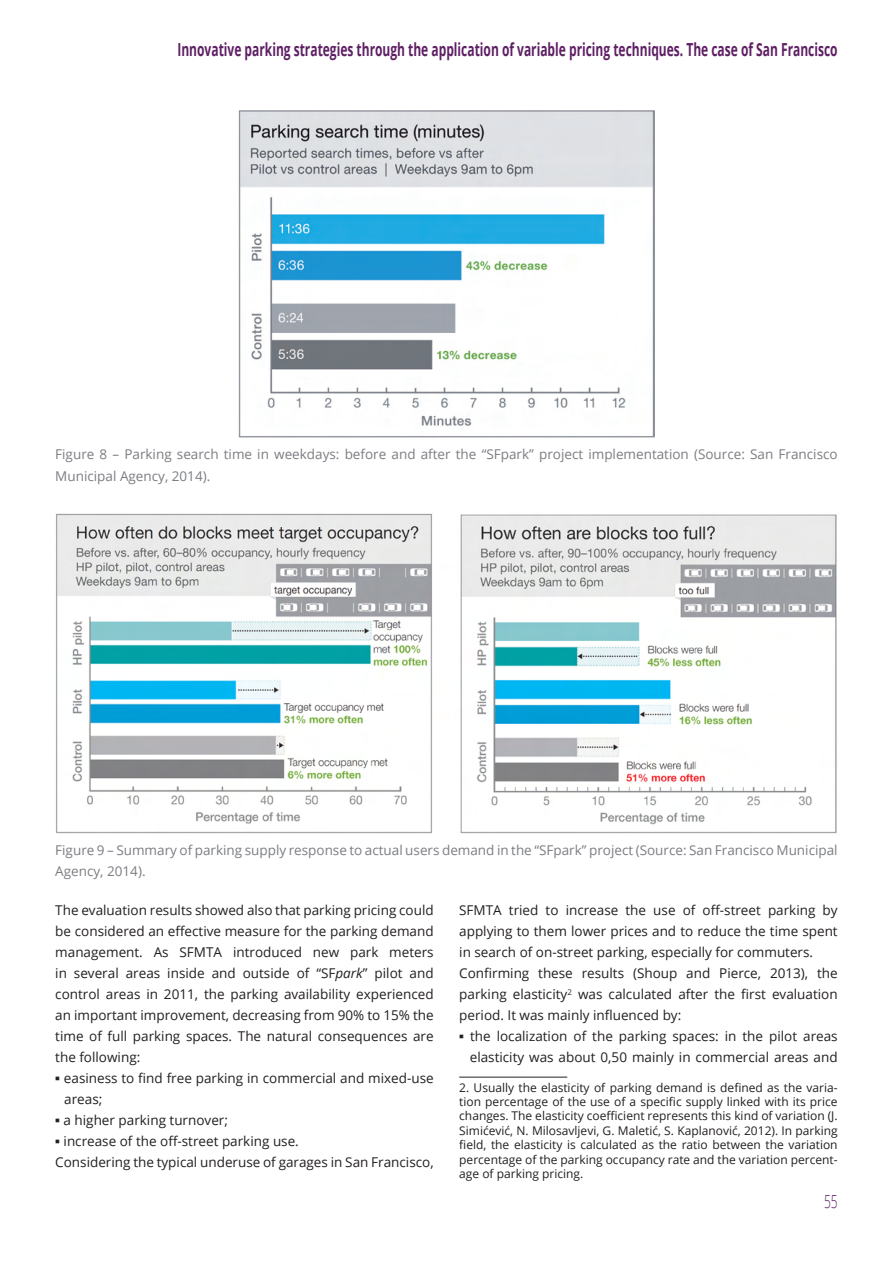
<style>
.page{position:relative;width:893px;height:1263px;background:#fff}
.page>*{position:absolute;margin:0;border:0;box-sizing:border-box;transform-origin:0 0}
.t1{font:700 18px "Open Sans";color:#5e1f64;scale:.67 1}
.t2{font:300 18px "Open Sans";color:#5e1f64;scale:.67 1}
.t3{font:13.5px/21px "Open Sans";color:#231f20}
.t4{font:13.5px/21.6px "Open Sans";color:#7b7d82}
.t5{font:12px/14.4px "Open Sans";color:#231f20;text-align:justify}
.s1{font-style:italic}
.s2{font-family:"Garamond"}
</style>
<div class="page">
<img style="left:238px;top:111px;width:416px;height:327px">
<img style="left:56px;top:513px;width:781px;height:321px">
<hr style="left:459px;top:1077px;width:108px;height:1px;background:#231f20">
<h1 class="t1" style="left:177px;top:37px;width:987px">Innovative parking strategies through the application of variable pricing techniques. The case of San Francisco</h1>
<p class="t4" style="left:55px;top:443px;width:784px">Figure 8 – Parking search time in weekdays: before and after the “SFpark” project implementation (Source: San Francisco<br>Municipal Agency, 2014).</p>
<p class="t4" style="left:55px;top:839px;width:784px">Figure 9 – Summary of parking supply response to actual users demand in the “SFpark” project (Source: San Francisco Municipal<br>Agency, 2014).</p>
<p class="t3" style="left:55px;top:899px;width:380px;text-align:justify">The evaluation results showed also that parking pricing could be considered an effective measure for the parking demand management. As SFMTA introduced new park meters in several areas inside and outside of “SF<span class="s1">park</span>” pilot and control areas in 2011, the parking availability experienced an important improvement, decreasing from 90% to 15% the time of full parking spaces. The natural consequences are the following:</p>
<p class="t3" style="left:64px;top:1067px;width:371px;text-indent:-9px"><span class="s2">▪</span> easiness to find free parking in commercial and mixed-use areas;</p>
<p class="t3" style="left:55px;top:1109px;width:174px"><span class="s2">▪</span> a higher parking turnover;</p>
<p class="t3" style="left:55px;top:1130px;width:380px"><span class="s2">▪</span> increase of the off-street parking use.<br>Considering the typical underuse of garages in San Francisco,</p>
<p class="t3" style="left:459px;top:899px;width:380px">SFMTA tried to increase the use of off-street parking by applying to them lower prices and to reduce the time spent in search of on-street parking, especially for commuters.<br>Confirming these results (Shoup and Pierce, 2013), the parking elasticity<sup>2</sup> was calculated after the first evaluation period. It was mainly influenced by:</p>
<p class="t3" style="left:459px;top:1025px;width:380px;text-align:right"><span class="s2">▪</span> the localization of the parking spaces: in the pilot areas elasticity was about 0,50 mainly in commercial areas and</p>
<p class="t5" style="left:459px;top:1080px;width:380px">2. Usually the elasticity of parking demand is defined as the varia&shy;tion percentage of the use of a specific supply linked with its price changes. The elasticity coefficient represents this kind of variation (J.<br>Simićević, N. Milosavljevi, G. Maletić, S. Kaplanović, 2012). In parking field, the elasticity is calculated as the ratio between the variation percentage of the parking occupancy rate and the variation percent&shy;age of parking pricing.</p>
<h1 class="t2" style="left:824px;top:1189px;width:22px">55</h1>
</div>
